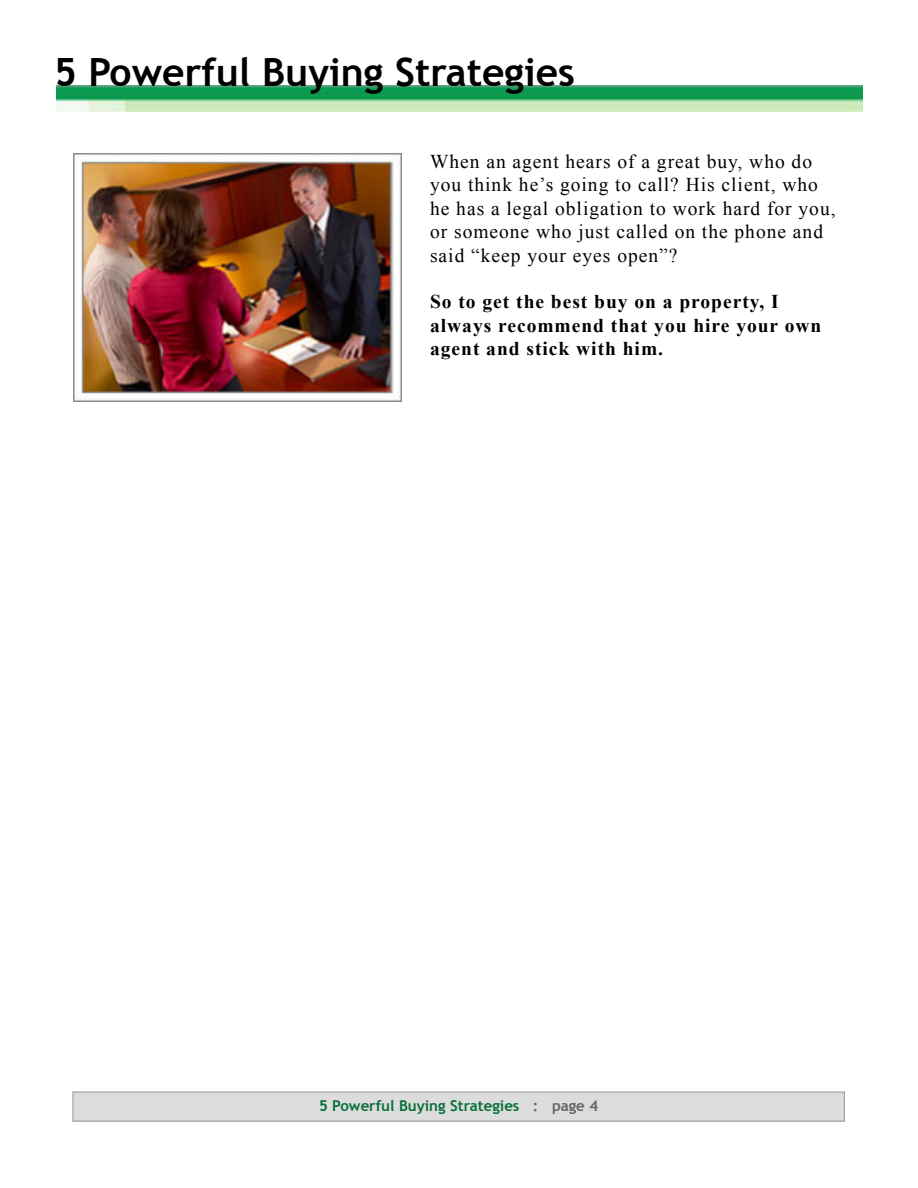
<style>
.page{position:relative;width:918px;height:1188px;background:#fff}
.page>*{position:absolute;margin:0;border:0;box-sizing:border-box;transform-origin:0 0}
.t1{font:700 39px "Trebuchet MS";color:#000}
.t2{font:19.5px/23.4px "Times New Roman";letter-spacing:.05em;color:#000}
.t3{font:700 19.5px/23.4px "Times New Roman";letter-spacing:.05em;color:#000}
.t4{font:700 15px "Trebuchet MS";color:#086f39}
.s1{color:#646464}
</style>
<div class="page">
<div style="left:73px;top:1092px;width:771px;height:29px;background:#dcdcdc"></div>
<div style="left:73px;top:1092px;width:772px;height:29px;border:1px solid #969696"></div>
<img style="left:56px;top:86px;width:806px;height:26px">
<img style="left:73px;top:153px;width:329px;height:248px">
<h1 class="t1" style="left:54px;top:48px;width:523px">5 Powerful Buying Strategies</h1>
<p class="t2" style="left:430px;top:149px;width:407px">When an agent hears of a great buy, who do you think he’s going to call? His client, who he has a legal obligation to work hard for you, or someone who just called on the phone and said “keep your eyes open”?</p>
<p class="t3" style="left:430px;top:290px;width:393px">So to get the best buy on a property, I always recommend that you hire your own agent and stick with him.</p>
<p class="t4" style="left:319px;top:1097px;width:281px">5 Powerful Buying Strategies <span class="s1">: page 4</span></p>
</div>
